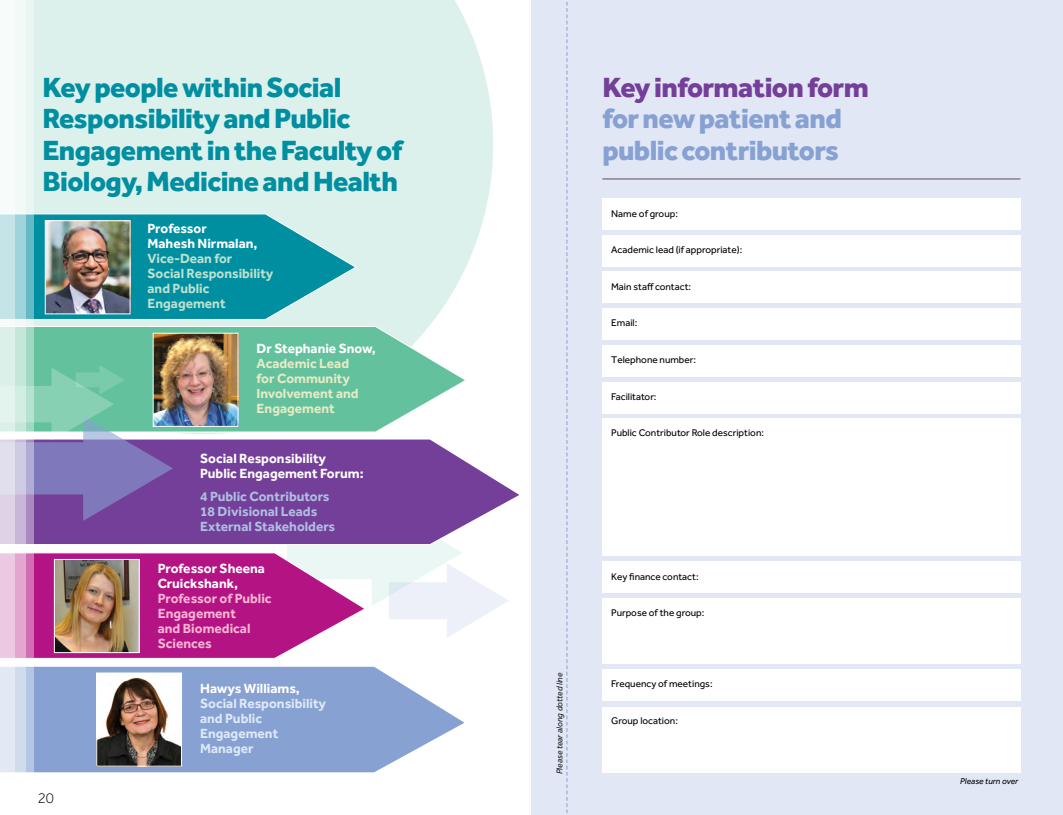
<style>
.page{position:relative;width:1063px;height:815px;background:#fff}
.page>*{position:absolute;margin:0;border:0;box-sizing:border-box;transform-origin:0 0}
.t1{font:800 28.75px/31.2px "Effra";letter-spacing:-.02em;color:#008ea1}
.t2{font:800 28.75px/31.2px "Effra";letter-spacing:-.02em;color:#87a1d3}
.t3{font:800 28.75px "Effra";letter-spacing:-.02em;color:#743f98}
.t4{font:300 15px "Effra";color:#000}
.t5{font:700 13.75px/15px "Effra";color:#fff}
.t6{font:700 13.75px/15px "Effra";color:#aebee2}
.t7{font:700 13.75px/15px "Effra";color:#bbe1cf}
.t8{font:700 13.75px/15px "Effra";color:#e7eac5}
.t9{font:700 13.75px/15px "Effra";color:#f7b5d2}
.t10{font:700 13.75px/15px "Effra";color:#dde9f7}
.t11{font:10px "Effra";color:#000}
.t12{font:italic 8.75px "Effra";color:#000}
</style>
<div class="page">
<div style="left:531px;top:0;width:532px;height:815px;background:#e1e7f4"></div>
<hr style="left:602px;top:179px;width:418px;height:1px;background:#5c4e58">
<div style="left:602px;top:198px;width:418px;height:32px;background:#fff"></div>
<div style="left:602px;top:235px;width:418px;height:31px;background:#fff"></div>
<div style="left:602px;top:272px;width:418px;height:31px;background:#fff"></div>
<div style="left:602px;top:308px;width:418px;height:32px;background:#fff"></div>
<div style="left:602px;top:345px;width:418px;height:32px;background:#fff"></div>
<div style="left:602px;top:382px;width:418px;height:31px;background:#fff"></div>
<div style="left:602px;top:561px;width:418px;height:31px;background:#fff"></div>
<div style="left:602px;top:598px;width:418px;height:65px;background:#fff"></div>
<div style="left:602px;top:669px;width:418px;height:32px;background:#fff"></div>
<div style="left:602px;top:707px;width:418px;height:65px;background:#fff"></div>
<div style="left:602px;top:418px;width:418px;height:138px;background:#fff"></div>
<svg style="left:34px;top:0;width:459px;height:434px;background:#dff2ed"></svg>
<div style="left:34px;top:553px;width:278px;height:105px;background:#b41384"></div>
<svg style="left:34px;top:667px;width:431px;height:105px;background:#96add8"></svg>
<svg style="left:34px;top:439px;width:485px;height:105px;background:#8253a2"></svg>
<svg style="left:34px;top:326px;width:433px;height:106px"></svg>
<svg style="left:34px;top:214px;width:322px;height:106px;background:#31a3b1"></svg>
<svg style="left:287px;top:500px;width:222px;height:138px"></svg>
<svg style="left:34px;top:365px;width:139px;height:156px;background:#7d91ae"></svg>
<img style="left:47px;top:223px;width:81px;height:89px">
<div style="left:45px;top:221px;width:85px;height:93px;border:1px solid #fff"></div>
<img style="left:155px;top:335px;width:81px;height:90px">
<div style="left:153px;top:333px;width:85px;height:94px;border:1px solid #fff"></div>
<img style="left:56px;top:561px;width:81px;height:90px">
<div style="left:54px;top:559px;width:85px;height:94px;border:1px solid #fff"></div>
<img style="left:99px;top:675px;width:81px;height:89px">
<div style="left:97px;top:673px;width:85px;height:93px;border:1px solid #fff"></div>
<svg style="left:566px;top:2px;width:2px;height:811px"></svg>
<svg style="left:26px;top:0;width:8px;height:773px;background:#bcc5d7"></svg>
<svg style="left:15px;top:0;width:11px;height:773px"></svg>
<svg style="left:0;top:214px;width:15px;height:558px;background:#dee1eb"></svg>
<h1 class="t1" style="left:43px;top:71px;width:361px">Key people within Social<br>Responsibility and Public<br>Engagement in the Faculty of<br>Biology, Medicine and Health</h1>
<h3 class="t5" style="left:148px;top:221px;width:111px">Professor<br>Mahesh Nirmalan,</h3>
<h3 class="t7" style="left:148px;top:251px;width:128px">Vice-Dean for<br>Social Responsibility and Public<br>Engagement</h3>
<h3 class="t5" style="left:257px;top:340px;width:121px">Dr Stephanie Snow,</h3>
<h3 class="t8" style="left:257px;top:355px;width:103px">Academic Lead for Community<br>Involvement and<br>Engagement</h3>
<h3 class="t5" style="left:200px;top:450px;width:165px">Social Responsibility<br>Public Engagement Forum:</h3>
<h3 class="t6" style="left:200px;top:488px;width:137px">4 Public Contributors<br>18 Divisional Leads<br>External Stakeholders</h3>
<h3 class="t5" style="left:158px;top:560px;width:109px">Professor Sheena<br>Cruickshank,</h3>
<h3 class="t9" style="left:158px;top:590px;width:115px">Professor of Public<br>Engagement<br>and Biomedical<br>Sciences</h3>
<h3 class="t5" style="left:200px;top:681px;width:101px">Hawys Williams,</h3>
<h3 class="t10" style="left:200px;top:696px;width:128px">Social Responsibility and Public<br>Engagement<br>Manager</h3>
<h2 class="t4" style="left:38px;top:789px;width:18px">20</h2>
<h1 class="t3" style="left:602px;top:70px;width:268px">Key information form</h1>
<h1 class="t2" style="left:602px;top:102px;width:241px">for new patient and public contributors</h1>
<p class="t11" style="left:611px;top:208px;width:68px">Name of group:</p>
<p class="t11" style="left:611px;top:244px;width:133px">Academic lead (if appropriate):</p>
<p class="t11" style="left:611px;top:281px;width:81px">Main staff contact:</p>
<p class="t11" style="left:611px;top:317px;width:28px">Email:</p>
<p class="t11" style="left:611px;top:354px;width:86px">Telephone number:</p>
<p class="t11" style="left:611px;top:391px;width:47px">Facilitator:</p>
<p class="t11" style="left:611px;top:427px;width:154px">Public Contributor Role description:</p>
<p class="t12" style="left:554px;top:774px;width:103px;rotate:-90deg">Please tear along dotted line</p>
<p class="t11" style="left:611px;top:570px;width:89px">Key finance contact:</p>
<p class="t11" style="left:611px;top:607px;width:95px">Purpose of the group:</p>
<p class="t11" style="left:611px;top:678px;width:103px">Frequency of meetings:</p>
<p class="t11" style="left:611px;top:715px;width:68px">Group location:</p>
<p class="t12" style="left:960px;top:776px;width:60px">Please turn over</p>
</div>
